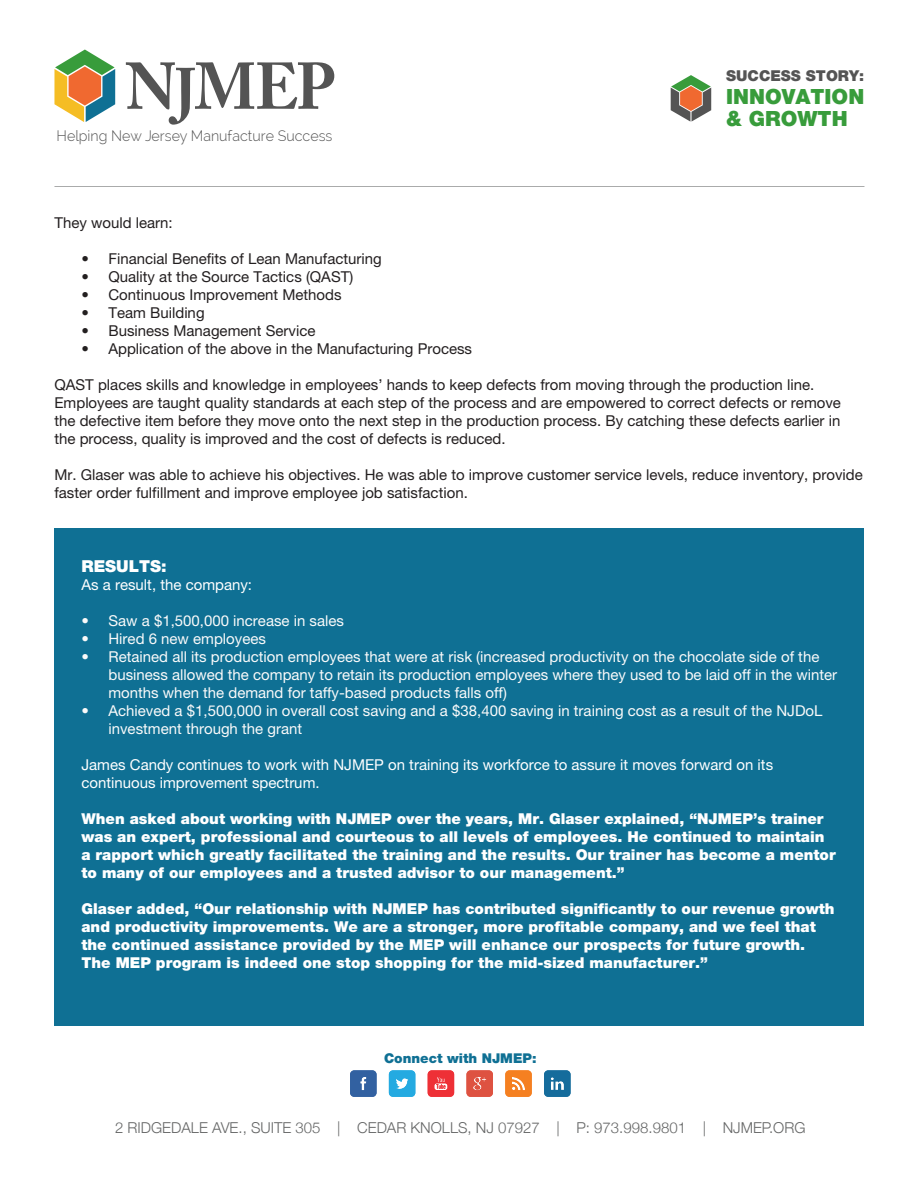
<style>
.page{position:relative;width:918px;height:1188px;background:#fff}
.page>*{position:absolute;margin:0;border:0;box-sizing:border-box;transform-origin:0 0}
.t1{font:900 21px/22.5px "Helvetica Neue";color:#389c3b}
.main_white{font:900 16.5px "Helvetica Neue";color:#fff}
.main{font:15px/18px "Helvetica Neue";color:#231f20}
.main_white-bold{font:900 15px/18px "Helvetica Neue";color:#fff}
.t2{font:15px/18px "Helvetica Neue";color:#fafafa}
.main_white-2{font:15px/18px "Helvetica Neue";color:#fff}
.t3{font:300 15px "Helvetica Neue";color:#656666}
.t4{font:900 15px "Helvetica Neue";color:#545454}
.t5{font:300 14.85px "Raleway";color:#545454;scale:.96 1}
.t6{font:900 13.5px "Helvetica Neue";color:#0f7094}
</style>
<div class="page">
<svg style="left:54px;top:50px;width:61px;height:72px"></svg>
<svg style="left:126px;top:62px;width:208px;height:63px"></svg>
<svg style="left:350px;top:1070px;width:27px;height:27px"></svg>
<svg style="left:389px;top:1070px;width:26px;height:27px"></svg>
<svg style="left:544px;top:1070px;width:27px;height:27px"></svg>
<svg style="left:505px;top:1070px;width:27px;height:27px"></svg>
<svg style="left:466px;top:1070px;width:27px;height:27px"></svg>
<svg style="left:428px;top:1070px;width:26px;height:27px"></svg>
<hr style="left:54px;top:186px;width:810px;height:1px;background:#aaabab">
<svg style="left:671px;top:75px;width:40px;height:47px"></svg>
<div style="left:54px;top:528px;width:810px;height:498px;background:#0f7094"></div>
<p class="t5" style="left:56px;top:127px;width:289px">Helping New Jersey Manufacture Success</p>
<p class="t4" style="left:726px;top:67px;width:139px">SUCCESS STORY:</p>
<h1 class="t1" style="left:726px;top:85px;width:140px">INNOVATION &amp; GROWTH</h1>
<p class="main" style="left:54px;top:214px;width:120px">They would learn:</p>
<p class="main" style="left:81px;top:250px;width:302px">• Financial Benefits of Lean Manufacturing</p>
<p class="main" style="left:81px;top:268px;width:273px">• Quality at the Source Tactics (QAST)</p>
<p class="main" style="left:81px;top:286px;width:262px">• Continuous Improvement Methods</p>
<p class="main" style="left:81px;top:304px;width:125px">• Team Building</p>
<p class="main" style="left:81px;top:322px;width:235px">• Business Management Service</p>
<p class="main" style="left:81px;top:340px;width:392px">• Application of the above in the Manufacturing Process</p>
<p class="main" style="left:54px;top:376px;width:788px">QAST places skills and knowledge in employees’ hands to keep defects from moving through the production line.<br>Employees are taught quality standards at each step of the process and are empowered to correct defects or remove the defective item before they move onto the next step in the production process. By catching these defects earlier in the process, quality is improved and the cost of defects is reduced.</p>
<p class="main" style="left:54px;top:466px;width:810px">Mr. Glaser was able to achieve his objectives. He was able to improve customer service levels, reduce inventory, provide faster order fulfillment and improve employee job satisfaction.</p>
<p class="main_white" style="left:81px;top:556px;width:87px">RESULTS:</p>
<p class="main_white-2" style="left:81px;top:576px;width:172px">As a result, the company:</p>
<p class="t2" style="left:81px;top:612px;width:264px">• Saw a $1,500,000 increase in sales</p>
<p class="t2" style="left:81px;top:630px;width:186px">• Hired 6 new employees</p>
<p class="t2" style="left:108px;top:648px;width:730px;text-indent:-27px">• Retained all its production employees that were at risk (increased productivity on the chocolate side of the business allowed the company to retain its production employees where they used to be laid off in the winter months when the demand for taffy-based products falls off)</p>
<p class="t2" style="left:108px;top:702px;width:716px;text-indent:-27px">• Achieved a $1,500,000 in overall cost saving and a $38,400 saving in training cost as a result of the NJDoL investment through the grant</p>
<p class="main_white-2" style="left:81px;top:756px;width:693px">James Candy continues to work with NJMEP on training its workforce to assure it moves forward on its continuous improvement spectrum.</p>
<p class="main_white-bold" style="left:81px;top:810px;width:756px">When asked about working with NJMEP over the years, Mr. Glaser explained, “NJMEP’s trainer was an expert, professional and courteous to all levels of employees. He continued to maintain a rapport which greatly facilitated the training and the results. Our trainer has become a mentor to many of our employees and a trusted advisor to our management.”</p>
<p class="main_white-bold" style="left:81px;top:900px;width:755px">Glaser added, “Our relationship with NJMEP has contributed significantly to our revenue growth and productivity improvements. We are a stronger, more profitable company, and we feel that the continued assistance provided by the MEP will enhance our prospects for future growth.<br>The MEP program is indeed one stop shopping for the mid-sized manufacturer.”</p>
<p class="t6" style="left:384px;top:1050px;width:154px">Connect with NJMEP:</p>
<p class="t3" style="left:115px;top:1115px;width:692px">2 RIDGEDALE AVE., SUITE 305 | CEDAR KNOLLS, NJ 07927 | P: 973.998.9801 | NJMEP.ORG</p>
</div>
